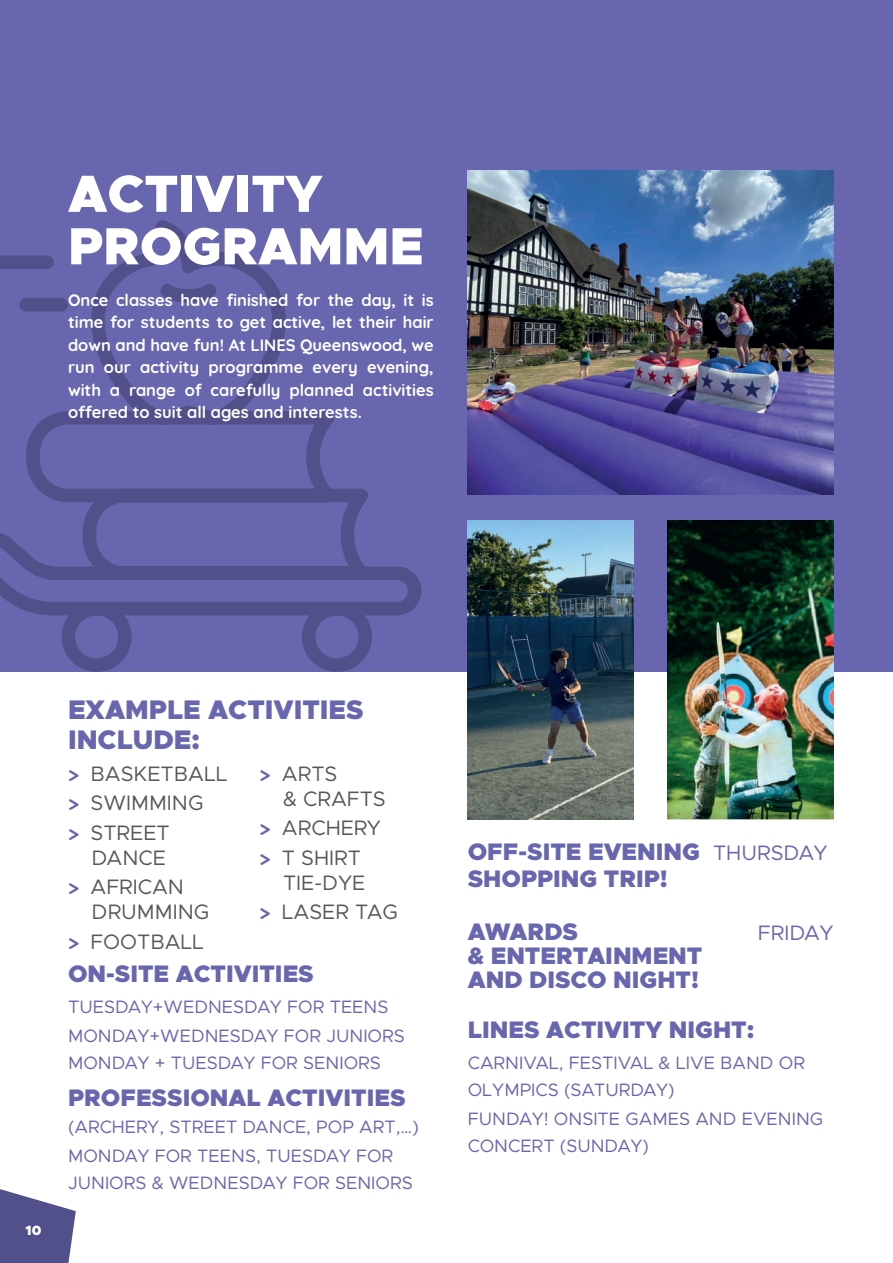
<style>
.page{position:relative;width:893px;height:1263px;background:#fff}
.page>*{position:absolute;margin:0;border:0;box-sizing:border-box;transform-origin:0 0}
.t1{font:900 52.5px/52.5px "Metropolis";color:#fff}
.t2{font:900 27px/30px "Metropolis";color:#6766ae}
.t3{font:900 24px/27px "Metropolis";color:#6766ae}
.t4{font:21px/29.4px "Metropolis";color:#57585a}
.t5{font:21px "Metropolis";color:#6766ae}
.t6{font:18px/29.1px "Metropolis";color:#6766ae}
.t7{font:700 16.5px/22.5px "Quicksand";color:#fff;text-align:justify}
.t8{font:900 13.5px "Metropolis";color:#fff}
.s1{font-family:"Quicksand";font-weight:700;color:#6766ae}
.s2{font-weight:400;font-size:21px}
</style>
<div class="page">
<svg style="left:0;top:1189px;width:76px;height:74px"></svg>
<div style="left:0;top:0;width:893px;height:672px;background:#6766ae"></div>
<svg style="left:0;top:220px;width:422px;height:452px"></svg>
<img style="left:468px;top:170px;width:365px;height:325px">
<img style="left:468px;top:520px;width:166px;height:299px">
<img style="left:668px;top:520px;width:165px;height:299px">
<h1 class="t1" style="left:68px;top:168px;width:357px">ACTIVITY<br>PROGRAMME</h1>
<p class="t7" style="left:68px;top:287px;width:367px">Once classes have finished for the day, it is time for students to get active, let their hair down and have fun! At LINES Queenswood, we run our activity programme every evening, with a range of carefully planned activities offered to suit all ages and interests.</p>
<p class="t8" style="left:26px;top:1221px;width:17px">10</p>
<h2 class="t2" style="left:68px;top:695px;width:297px">EXAMPLE ACTIVITIES<br>INCLUDE:</h2>
<p class="t4" style="left:68px;top:759px;width:161px"><span class="s1">&gt;</span> BASKETBALL <span class="s1">&gt;</span> SWIMMING<br><span class="s1">&gt;</span> STREET</p>
<p class="t4" style="left:68px;top:843px;width:118px;text-align:center">DANCE<br><span class="s1">&gt;</span> AFRICAN</p>
<p class="t4" style="left:68px;top:897px;width:143px;text-align:right">DRUMMING<br><span class="s1">&gt;</span> FOOTBALL</p>
<p class="t4" style="left:283px;top:761px;width:104px;line-height:25.2px;text-indent:-24px"><span class="s1">&gt;</span> ARTS<br>&amp; CRAFTS</p>
<p class="t4" style="left:259px;top:813px;width:123px"><span class="s1">&gt;</span> ARCHERY <span class="s1">&gt;</span> T SHIRT</p>
<p class="t4" style="left:259px;top:868px;width:140px;text-align:center">TIE-DYE<br><span class="s1">&gt;</span> LASER TAG</p>
<h3 class="t3" style="left:68px;top:960px;width:247px">ON-SITE ACTIVITIES</h3>
<p class="t6" style="left:68px;top:992px;width:338px">TUESDAY+WEDNESDAY FOR TEENS<br>MONDAY+WEDNESDAY FOR JUNIORS</p>
<p class="t6" style="left:68px;top:1048px;width:314px">MONDAY + TUESDAY FOR SENIORS</p>
<h3 class="t3" style="left:68px;top:1084px;width:339px">PROFESSIONAL ACTIVITIES</h3>
<p class="t6" style="left:68px;top:1112px;width:352px">(ARCHERY, STREET DANCE, POP ART,…)<br>MONDAY FOR TEENS, TUESDAY FOR</p>
<p class="t6" style="left:68px;top:1168px;width:346px">JUNIORS &amp; WEDNESDAY FOR SENIORS</p>
<h3 class="t3" style="left:468px;top:838px;width:361px">OFF-SITE EVENING <span class="s2">THURSDAY<br></span>SHOPPING TRIP!</h3>
<h3 class="t3" style="left:468px;top:918px;width:112px">AWARDS</h3>
<p class="t5" style="left:758px;top:920px;width:77px">FRIDAY</p>
<h3 class="t3" style="left:468px;top:944px;width:236px;line-height:24px">&amp; ENTERTAINMENT<br>AND DISCO NIGHT!</h3>
<h3 class="t3" style="left:468px;top:1016px;width:288px">LINES ACTIVITY NIGHT:</h3>
<p class="t6" style="left:468px;top:1049px;width:339px;line-height:27px">CARNIVAL, FESTIVAL &amp; LIVE BAND OR<br>OLYMPICS (SATURDAY)</p>
<p class="t6" style="left:468px;top:1105px;width:357px;line-height:27px">FUNDAY! ONSITE GAMES AND EVENING<br>CONCERT (SUNDAY)</p>
</div>
